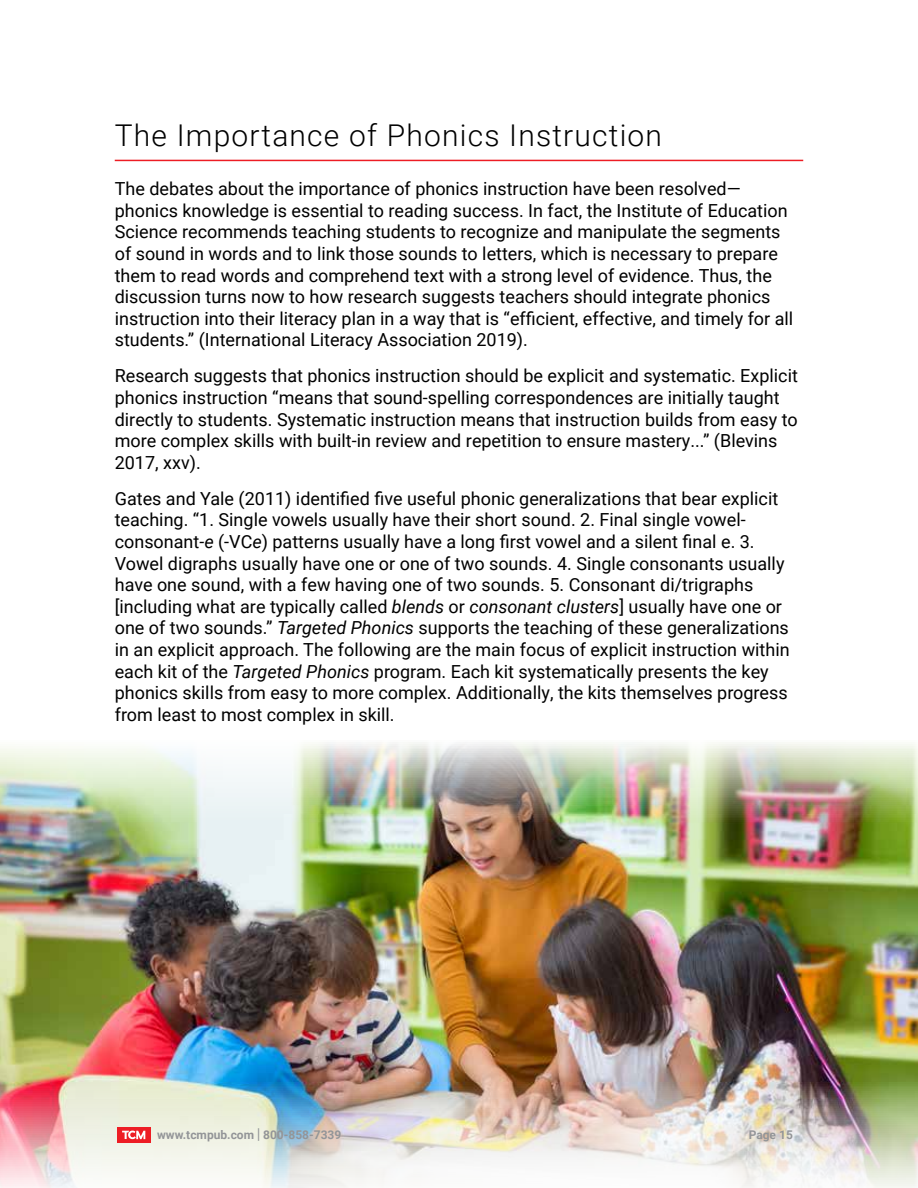
<style>
.page{position:relative;width:918px;height:1188px;background:#fff}
.page>*{position:absolute;margin:0;border:0;box-sizing:border-box;transform-origin:0 0}
.t1{font:300 30px "Roboto";letter-spacing:.04em;color:#000}
.t2{font:18px/21.6px "Roboto";color:#000}
.t3{font:700 12px "Roboto";color:#939598}
.s1{font-style:italic}
.s2{font-size:15px}
</style>
<div class="page">
<img style="left:0;top:742px;width:918px;height:446px">
<div style="left:117px;top:1127px;width:34px;height:16px;background:#ed1d24"></div>
<svg style="left:122px;top:1131px;width:23px;height:8px"></svg>
<hr style="left:115px;top:160px;width:688px;height:1px;background:#ed1d24">
<h1 class="t1" style="left:115px;top:115px;width:549px">The Importance of Phonics Instruction</h1>
<p class="t2" style="left:115px;top:177px;width:680px">The debates about the importance of phonics instruction have been resolved— phonics knowledge is essential to reading success. In fact, the Institute of Education Science recommends teaching students to recognize and manipulate the segments of sound in words and to link those sounds to letters, which is necessary to prepare them to read words and comprehend text with a strong level of evidence. Thus, the discussion turns now to how research suggests teachers should integrate phonics instruction into their literacy plan in a way that is “efficient, effective, and timely for all students.” (International Literacy Association 2019).</p>
<p class="t2" style="left:115px;top:365px;width:685px">Research suggests that phonics instruction should be explicit and systematic. Explicit phonics instruction “means that sound-spelling correspondences are initially taught directly to students. Systematic instruction means that instruction builds from easy to more complex skills with built-in review and repetition to ensure mastery...” (Blevins 2017, xxv).</p>
<p class="t2" style="left:115px;top:487px;width:676px">Gates and Yale (2011) identified five useful phonic generalizations that bear explicit teaching. “1. Single vowels usually have their short sound. 2. Final single vowel&shy;consonant<span class="s1">-e</span> (-VC<span class="s1">e</span>) patterns usually have a long first vowel and a silent final e. 3.<br>Vowel digraphs usually have one or one of two sounds. 4. Single consonants usually have one sound, with a few having one of two sounds. 5. Consonant di/trigraphs [including what are typically called <span class="s1">blends</span> or <span class="s1">consonant clusters</span>] usually have one or one of two sounds.” <span class="s1">Targeted Phonics</span> supports the teaching of these generalizations in an explicit approach. The following are the main focus of explicit instruction within each kit of the <span class="s1">Targeted Phonics</span> program. Each kit systematically presents the key phonics skills from easy to more complex. Additionally, the kits themselves progress from least to most complex in skill.</p>
<p class="t3" style="left:157px;top:1126px;width:186px">www.tcmpub.com <span class="s2">|</span> 800-858-7339</p>
<p class="t3" style="left:749px;top:1126px;width:46px">Page 15</p>
</div>
